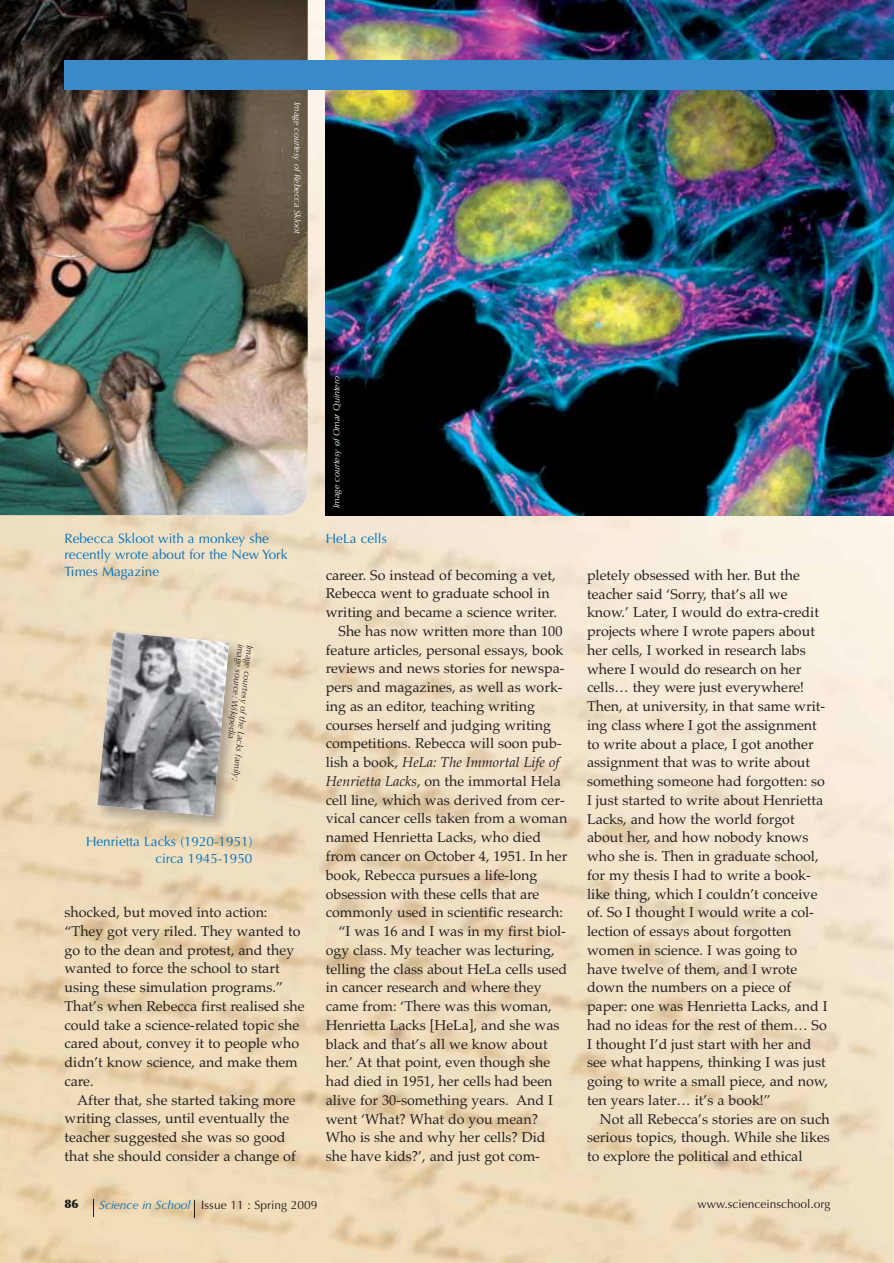
<style>
.page{position:relative;width:894px;height:1263px;background:#fff}
.page>*{position:absolute;margin:0;border:0;box-sizing:border-box;transform-origin:0 0}
.t1{font:14.25px/18.8px "Palatino";color:#231f20}
.t2{font:italic 14.25px "Palatino";color:#231f20}
.t3{font:13.5px/16.5px "Optima";color:#0071bc;text-align:right}
.t4{font:12px "Optima";color:#231f20}
.t5{font:900 12px "Optima";color:#231f20}
.t6{font:italic 9px "Optima";color:#fff}
.t7{font:italic 9px "Optima";color:#231f20}
.s1{font-style:normal}
.s2{font-style:italic}
.s3{font-style:italic;color:#0071bc}
</style>
<div class="page">
<img style="left:0;top:0;width:893px;height:1263px">
<img style="left:326px;top:0;width:567px;height:515px">
<svg style="left:93px;top:1199px;width:1px;height:17px"></svg>
<svg style="left:195px;top:1201px;width:1px;height:17px"></svg>
<img style="left:89px;top:624px;width:161px;height:212px">
<img style="left:97px;top:632px;width:132px;height:184px">
<img style="left:0;top:0;width:308px;height:515px">
<div style="left:64px;top:60px;width:829px;height:30px;background:#3a89c9"></div>
<p class="t6" style="left:301px;top:102px;width:133px;rotate:90deg">Image courtesy of Rebecca Skloot</p>
<p class="t6" style="left:332px;top:508px;width:134px;rotate:-90deg">Image courtesy of Omar Quintero</p>
<p class="t3" style="left:64px;top:531px;width:224px;text-align:left">Rebecca Skloot with a monkey she recently wrote about for the New York<br>Times Magazine</p>
<p class="t3" style="left:326px;top:531px;width:63px">HeLa cells</p>
<p class="t1" style="left:326px;top:567px;width:231px">career. So instead of becoming a vet,</p>
<p class="t1" style="left:326px;top:586px;width:225px">Rebecca went to graduate school in</p>
<p class="t1" style="left:326px;top:605px;width:233px">writing and became a science writer.</p>
<p class="t1" style="left:338px;top:623px;width:225px">She has now written more than 100</p>
<p class="t1" style="left:326px;top:642px;width:239px">feature articles, personal essays, book</p>
<p class="t1" style="left:326px;top:661px;width:240px">reviews and news stories for newspa-</p>
<p class="t1" style="left:326px;top:680px;width:238px">pers and magazines, as well as work-</p>
<p class="t1" style="left:326px;top:698px;width:211px">ing as an editor, teaching writing</p>
<p class="t1" style="left:326px;top:717px;width:227px">courses herself and judging writing</p>
<p class="t1" style="left:326px;top:736px;width:237px">competitions. Rebecca will soon pub-</p>
<p class="t2" style="left:326px;top:757px;width:235px"><span class="s1">lish a book,</span> HeLa: The Immortal Life of</p>
<p class="t1" style="left:326px;top:773px;width:236px"><span class="s2">Henrietta Lacks</span>, on the immortal Hela</p>
<p class="t1" style="left:326px;top:792px;width:240px">cell line, which was derived from cer-</p>
<p class="t1" style="left:326px;top:811px;width:243px">vical cancer cells taken from a woman</p>
<p class="t1" style="left:326px;top:830px;width:217px">named Henrietta Lacks, who died</p>
<p class="t1" style="left:326px;top:848px;width:243px">from cancer on October 4, 1951. In her</p>
<p class="t1" style="left:326px;top:867px;width:213px">book, Rebecca pursues a life-long</p>
<p class="t1" style="left:326px;top:886px;width:215px">obsession with these cells that are</p>
<p class="t1" style="left:326px;top:905px;width:239px">commonly used in scientific research:</p>
<p class="t1" style="left:338px;top:923px;width:229px">“I was 16 and I was in my first biol-</p>
<p class="t1" style="left:326px;top:942px;width:230px">ogy class. My teacher was lecturing,</p>
<p class="t1" style="left:326px;top:961px;width:243px">telling the class about HeLa cells used</p>
<p class="t1" style="left:326px;top:980px;width:217px">in cancer research and where they</p>
<p class="t1" style="left:326px;top:998px;width:227px">came from: ‘There was this woman,</p>
<p class="t1" style="left:326px;top:1017px;width:235px">Henrietta Lacks [HeLa], and she was</p>
<p class="t1" style="left:326px;top:1036px;width:223px">black and that’s all we know about</p>
<p class="t1" style="left:326px;top:1055px;width:226px">her.’ At that point, even though she</p>
<p class="t1" style="left:326px;top:1073px;width:228px">had died in 1951, her cells had been</p>
<p class="t1" style="left:326px;top:1092px;width:228px">alive for 30-something years. And I</p>
<p class="t1" style="left:326px;top:1111px;width:214px">went ‘What? What do you mean?</p>
<p class="t1" style="left:326px;top:1130px;width:221px">Who is she and why her cells? Did</p>
<p class="t1" style="left:326px;top:1148px;width:216px">she have kids?’, and just got com-</p>
<p class="t7" style="left:245px;top:644px;width:97px;rotate:96deg">image source: Wikipedia</p>
<p class="t7" style="left:254px;top:645px;width:138px;rotate:96deg">Image courtesy of the Lacks family;</p>
<p class="t3" style="left:86px;top:835px;width:168px">Henrietta Lacks (1920-1951) circa 1945-1950</p>
<p class="t1" style="left:64px;top:905px;width:242px">shocked, but moved into action: “They got very riled. They wanted to go to the dean and protest, and they wanted to force the school to start using these simulation programs.”<br>That’s when Rebecca first realised she could take a science-related topic she cared about, convey it to people who didn’t know science, and make them care.</p>
<p class="t1" style="left:64px;top:1092px;width:233px;text-indent:13px">After that, she started taking more writing classes, until eventually the teacher suggested she was so good that she should consider a change of</p>
<p class="t1" style="left:587px;top:567px;width:242px">pletely obsessed with her. But the teacher said ‘Sorry, that’s all we know.’ Later, I would do extra-credit projects where I wrote papers about her cells, I worked in research labs where I would do research on her cells… they were just everywhere!<br>Then, at university, in that same writ&shy;ing class where I got the assignment to write about a place, I got another assignment that was to write about something someone had forgotten: so I just started to write about Henrietta Lacks, and how the world forgot about her, and how nobody knows who she is. Then in graduate school, for my thesis I had to write a book&shy;like thing, which I couldn’t conceive of. So I thought I would write a col&shy;lection of essays about forgotten women in science. I was going to have twelve of them, and I wrote down the numbers on a piece of paper: one was Henrietta Lacks, and I had no ideas for the rest of them… So I thought I’d just start with her and see what happens, thinking I was just going to write a small piece, and now, ten years later… it’s a book!”</p>
<p class="t1" style="left:587px;top:1111px;width:244px;text-align:justify;text-indent:13px">Not all Rebecca’s stories are on such serious topics, though. While she likes to explore the political and ethical</p>
<p class="t5" style="left:64px;top:1199px;width:16px">86</p>
<p class="t4" style="left:99px;top:1200px;width:220px"><span class="s3">Science in School</span> Issue 11 : Spring 2009</p>
<p class="t4" style="left:697px;top:1199px;width:134px">www.scienceinschool.org</p>
</div>
